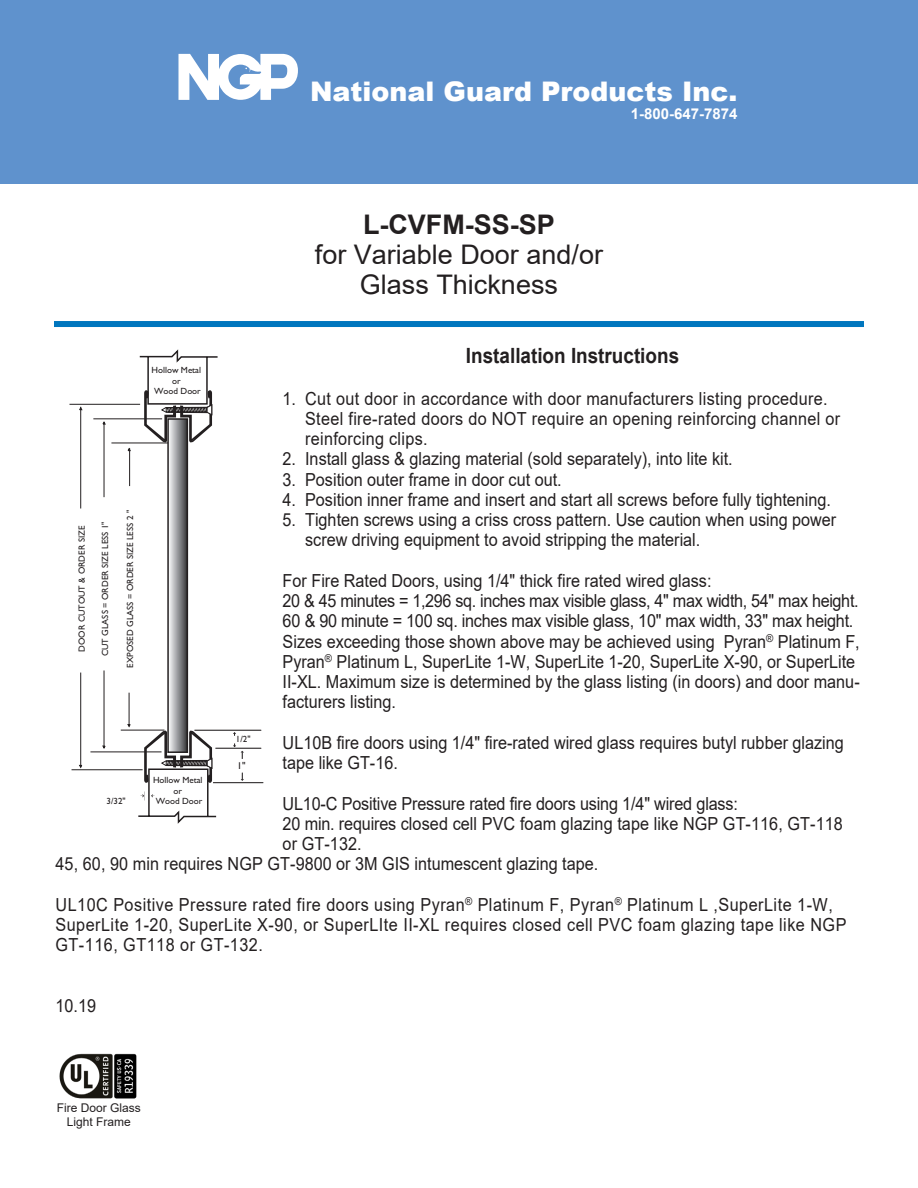
<style>
.page{position:relative;width:918px;height:1188px;background:#fff}
.page>*{position:absolute;margin:0;border:0;box-sizing:border-box;transform-origin:0 0}
.HEADLINE{font:27px "Arial";color:#231f20}
.t1{font:900 27px "Arial";color:#fff}
.HEADLINE-2{font:700 27px "Arial";color:#231f20}
.SUBHEAD{font:700 21px "Arial";color:#231f20;scale:.9 1}
.BODY_COPY{font:18px/20.2px "Arial";color:#231f20;scale:.9 1}
.BODY_COPY-2{font:18px/20.2px "Arial";letter-spacing:.03em;color:#231f20;scale:.9 1}
.BODY_COPY-3{font:18px/20.2px "Arial";letter-spacing:.02em;color:#231f20;scale:.9 1}
.BODY_COPY-4{font:18px "Arial";letter-spacing:-.02em;color:#231f20;scale:.9 1}
.t2{font:700 15px "Arial";color:#fff}
.t3{font:12px/14.4px "Arial";color:#231f20;text-align:center}
.t4{font:9.9px "Gill Sans";color:#231f20}
.t5{font:9px/10.5px "Gill Sans";color:#231f20;text-align:center}
</style>
<div class="page">
<div style="left:0;top:0;width:918px;height:184px;background:#5f92cd"></div>
<svg style="left:178px;top:54px;width:120px;height:46px"></svg>
<div style="left:54px;top:321px;width:810px;height:6px;background:#0076be"></div>
<hr style="left:80px;top:673px;width:1px;height:94px;background:#231f20">
<hr style="left:104px;top:670px;width:1px;height:77px;background:#231f20">
<hr style="left:129px;top:693px;width:1px;height:33px;background:#231f20">
<hr style="left:80px;top:407px;width:1px;height:102px;background:#231f20">
<hr style="left:104px;top:423px;width:1px;height:74px;background:#231f20">
<hr style="left:129px;top:448px;width:1px;height:38px;background:#231f20">
<hr style="left:69px;top:404px;width:71px;height:1px;background:#231f20">
<hr style="left:93px;top:419px;width:69px;height:1px;background:#231f20">
<hr style="left:111px;top:443px;width:57px;height:1px;background:#231f20">
<hr style="left:90px;top:752px;width:72px;height:1px;background:#231f20">
<hr style="left:121px;top:730px;width:43px;height:1px;background:#231f20">
<hr style="left:213px;top:782px;width:50px;height:1px;background:#231f20">
<svg style="left:241px;top:773px;width:3px;height:8px"></svg>
<hr style="left:194px;top:730px;width:67px;height:1px;background:#231f20">
<hr style="left:215px;top:748px;width:46px;height:1px;background:#231f20">
<svg style="left:233px;top:744px;width:11px;height:15px"></svg>
<hr style="left:72px;top:770px;width:71px;height:1px;background:#231f20">
<svg style="left:137px;top:349px;width:82px;height:475px"></svg>
<img style="left:59px;top:1053px;width:78px;height:46px">
<p class="t1" style="left:310px;top:72px;width:429px">National Guard Products Inc.</p>
<p class="t2" style="left:631px;top:103px;width:108px">1-800-647-7874</p>
<p class="HEADLINE-2" style="left:363px;top:205px;width:193px">L-CVFM-SS-SP</p>
<p class="HEADLINE" style="left:315px;top:236px;width:290px">for Variable Door and/or</p>
<p class="HEADLINE" style="left:360px;top:266px;width:200px">Glass Thickness</p>
<p class="SUBHEAD" style="left:466px;top:341px;width:238px">Installation Instructions</p>
<p class="BODY_COPY-3" style="left:305px;top:388px;width:596px;text-indent:-23px">1. Cut out door in accordance with door manufacturers listing procedure.<br>Steel fire-rated doors do NOT require an opening reinforcing channel or reinforcing clips.</p>
<p class="BODY_COPY" style="left:283px;top:449px;width:502px">2. Install glass &amp; glazing material (sold separately), into lite kit.</p>
<p class="BODY_COPY" style="left:283px;top:469px;width:312px">3. Position outer frame in door cut out.</p>
<p class="BODY_COPY" style="left:283px;top:489px;width:611px">4. Position inner frame and insert and start all screws before fully tightening.</p>
<p class="BODY_COPY" style="left:305px;top:510px;width:592px;text-indent:-23px">5. Tighten screws using a criss cross pattern. Use caution when using power screw driving equipment to avoid stripping the material.</p>
<p class="BODY_COPY" style="left:283px;top:570px;width:478px">For Fire Rated Doors, using 1/4" thick fire rated wired glass:</p>
<p class="BODY_COPY-4" style="left:283px;top:588px;width:642px">20 &amp; 45 minutes = 1,296 sq. inches max visible glass, 4" max width, 54" max height.</p>
<p class="BODY_COPY" style="left:283px;top:611px;width:636px">60 &amp; 90 minute = 100 sq. inches max visible glass, 10" max width, 33" max height.</p>
<p class="BODY_COPY" style="left:283px;top:631px;width:643px">Sizes exceeding those shown above may be achieved using Pyran<sup>®</sup> Platinum F, Pyran<sup>®</sup> Platinum L, SuperLite 1-W, SuperLite 1-20, SuperLite X-90, or SuperLite II-XL. Maximum size is determined by the glass listing (in doors) and door manu&shy;facturers listing.</p>
<p class="BODY_COPY" style="left:283px;top:732px;width:625px">UL10B fire doors using 1/4" fire-rated wired glass requires butyl rubber glazing tape like GT-16.</p>
<p class="BODY_COPY" style="left:283px;top:793px;width:624px">UL10-C Positive Pressure rated fire doors using 1/4" wired glass:<br>20 min. requires closed cell PVC foam glazing tape like NGP GT-116, GT-118 or GT-132.</p>
<p class="BODY_COPY" style="left:56px;top:854px;width:605px">45, 60, 90 min requires NGP GT-9800 or 3M GIS intumescent glazing tape.</p>
<p class="BODY_COPY-2" style="left:56px;top:894px;width:880px">UL10C Positive Pressure rated fire doors using Pyran<sup>®</sup> Platinum F, Pyran<sup>®</sup> Platinum L ,SuperLite 1-W,<br>SuperLite 1-20, SuperLite X-90, or SuperLIte II-XL requires closed cell PVC foam glazing tape like NGP<br>GT-116, GT118 or GT-132.</p>
<p class="t5" style="left:152px;top:365px;width:51px">Hollow Metal or<br>Wood Door</p>
<p class="t5" style="left:77px;top:652px;width:128px;rotate:-90deg">DOOR CUTOUT &amp; ORDER SIZE</p>
<p class="t5" style="left:100px;top:656px;width:136px;rotate:-90deg">CUT GLASS = ORDER SIZE LESS 1"</p>
<p class="t5" style="left:125px;top:668px;width:159px;rotate:-90deg">EXPOSED GLASS = ORDER SIZE LESS 2 "</p>
<p class="t5" style="left:236px;top:733px;width:16px">1/2"</p>
<p class="t4" style="left:237px;top:760px;width:10px">1"</p>
<p class="t5" style="left:153px;top:775px;width:51px">Hollow Metal or<br>Wood Door</p>
<p class="t5" style="left:107px;top:796px;width:21px">3/32"</p>
<p class="BODY_COPY" style="left:56px;top:996px;width:47px">10.19</p>
<p class="t3" style="left:57px;top:1100px;width:86px">Fire Door Glass<br>Light Frame</p>
</div>
